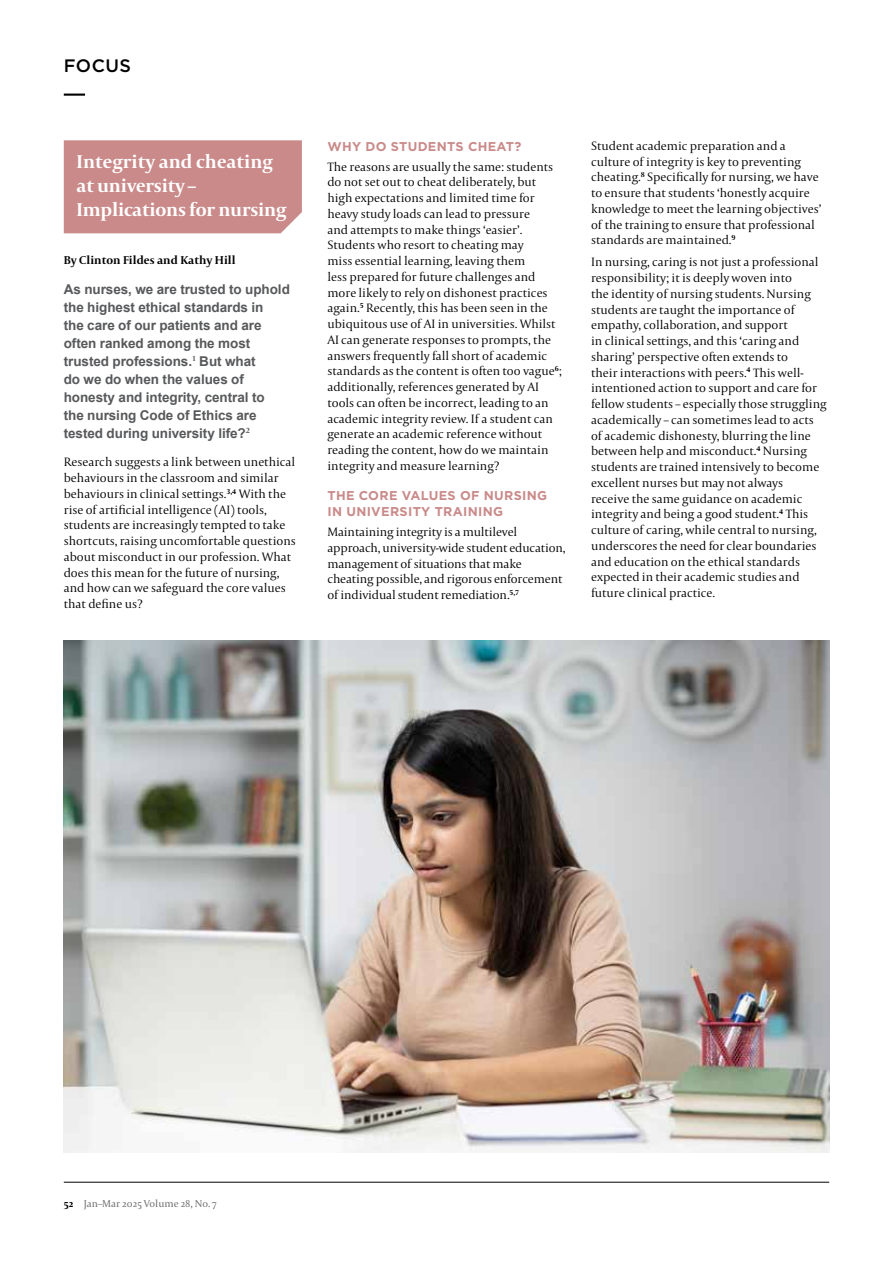
<style>
.page{position:relative;width:893px;height:1263px;background:#fff}
.page>*{position:absolute;margin:0;border:0;box-sizing:border-box;transform-origin:0 0}
.t1{font:700 19.5px/24px "Capitolium 2";letter-spacing:-.01em;color:#fff}
.t2{font:500 18px "Gotham";letter-spacing:.025em;color:#000}
.t3{font:700 13.5px/18px "Arial";letter-spacing:-.005em;color:#58595b}
.t4{font:300 12.75px/15.8px "Capitolium 2";color:#000}
.t5{font:700 12.75px/15.8px "Gotham";letter-spacing:.025em;color:#ca8a8a}
.t6{font:700 12px "Capitolium 2";letter-spacing:.005em;color:#000}
.t7{font:10.5px "Capitolium 2";color:#6d6e71}
.s1{font-weight:700;color:#000}
</style>
<div class="page">
<img style="left:64px;top:640px;width:765px;height:512px">
<div style="left:64px;top:140px;width:238px;height:93px;background:#ca8a8a"></div>
<hr style="left:64px;top:94px;width:21px;height:2px;background:#000">
<hr style="left:64px;top:1182px;width:765px;height:1px;background:#000">
<h2 class="t2" style="left:64px;top:54px;width:69px">FOCUS</h2>
<h1 class="t1" style="left:77px;top:149px;width:211px">Integrity and cheating at university –<br>Implications for nursing</h1>
<p class="t6" style="left:64px;top:252px;width:173px">By Clinton Fildes and Kathy Hill</p>
<p class="t3" style="left:64px;top:281px;width:228px">As nurses, we are trusted to uphold the highest ethical standards in<br>the care of our patients and are often ranked among the most trusted professions.<sup>1</sup> But what<br>do we do when the values of honesty and integrity, central to<br>the nursing Code of Ethics are tested during university life?<sup>2</sup></p>
<p class="t4" style="left:64px;top:454px;width:234px">Research suggests a link between unethical behaviours in the classroom and similar behaviours in clinical settings.<sup>3,4</sup> With the rise of artificial intelligence (AI) tools, students are increasingly tempted to take shortcuts, raising uncomfortable questions about misconduct in our profession. What does this mean for the future of nursing, and how can we safeguard the core values that define us?</p>
<p class="t5" style="left:327px;top:138px;width:195px">WHY DO STUDENTS CHEAT?</p>
<p class="t4" style="left:327px;top:158px;width:236px">The reasons are usually the same: students do not set out to cheat deliberately, but high expectations and limited time for heavy study loads can lead to pressure<br>and attempts to make things ‘easier’.<br>Students who resort to cheating may<br>miss essential learning, leaving them<br>less prepared for future challenges and more likely to rely on dishonest practices again.<sup>5</sup> Recently, this has been seen in the ubiquitous use of AI in universities. Whilst AI can generate responses to prompts, the answers frequently fall short of academic standards as the content is often too vague<sup>6</sup>; additionally, references generated by AI tools can often be incorrect, leading to an academic integrity review. If a student can generate an academic reference without reading the content, how do we maintain integrity and measure learning?</p>
<p class="t5" style="left:327px;top:488px;width:221px">THE CORE VALUES OF NURSING<br>IN UNIVERSITY TRAINING</p>
<p class="t4" style="left:327px;top:524px;width:240px">Maintaining integrity is a multilevel approach, university-wide student education, management of situations that make cheating possible, and rigorous enforcement of individual student remediation.<sup>5,7</sup></p>
<p class="t4" style="left:591px;top:137px;width:232px">Student academic preparation and a culture of integrity is key to preventing cheating.<sup>8</sup> Specifically for nursing, we have to ensure that students ‘honestly acquire knowledge to meet the learning objectives’ of the training to ensure that professional standards are maintained.<sup>9</sup></p>
<p class="t4" style="left:591px;top:254px;width:237px">In nursing, caring is not just a professional responsibility; it is deeply woven into<br>the identity of nursing students. Nursing students are taught the importance of empathy, collaboration, and support<br>in clinical settings, and this ‘caring and sharing’ perspective often extends to<br>their interactions with peers.<sup>4</sup> This well&shy;intentioned action to support and care for fellow students – especially those struggling academically – can sometimes lead to acts of academic dishonesty, blurring the line between help and misconduct.<sup>4</sup> Nursing students are trained intensively to become excellent nurses but may not always<br>receive the same guidance on academic integrity and being a good student.<sup>4</sup> This culture of caring, while central to nursing, underscores the need for clear boundaries and education on the ethical standards expected in their academic studies and future clinical practice.</p>
<p class="t7" style="left:64px;top:1196px;width:155px"><span class="s1">52</span> Jan–Mar 2025 Volume 28, No. 7</p>
</div>
